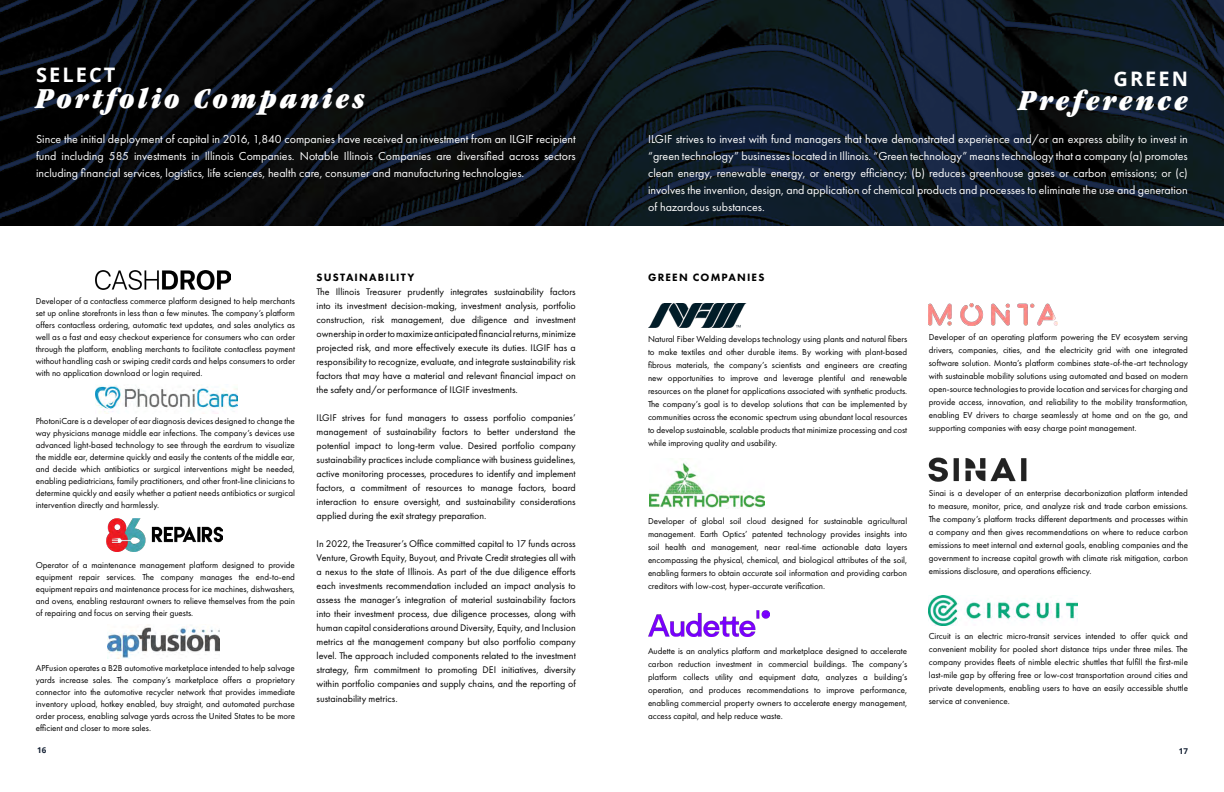
<style>
.page{position:relative;width:1224px;height:792px;background:#fff}
.page>*{position:absolute;margin:0;border:0;box-sizing:border-box;transform-origin:0 0}
.t1{font:30px "ITC Garamond Std Ult Narrow Ita";letter-spacing:.1em;color:#fff}
.t2{font:700 20px "Open Sans";letter-spacing:.1em;color:#fff}
.t3{font:12px/17px "Futura PT";color:#fff;text-align:justify}
.t4{font:800 11px "Futura PT";letter-spacing:.11em;color:#000}
.t5{font:10px/14px "Futura PT";color:#000;text-align:justify}
.t6{font:9px/13px "Futura PT";color:#000;text-align:justify}
.t7{font:700 8px "Open Sans";color:#121f32}
</style>
<div class="page">
<img style="left:95px;top:270px;width:136px;height:19px">
<img style="left:95px;top:385px;width:142px;height:27px">
<img style="left:106px;top:519px;width:117px;height:33px">
<img style="left:108px;top:626px;width:112px;height:33px">
<svg style="left:0;top:0;width:1224px;height:226px;background:#0b121a"></svg>
<img style="left:648px;top:303px;width:99px;height:25px">
<img style="left:649px;top:463px;width:116px;height:45px">
<img style="left:648px;top:610px;width:122px;height:27px">
<img style="left:929px;top:303px;width:128px;height:22px">
<img style="left:929px;top:457px;width:97px;height:25px">
<img style="left:929px;top:595px;width:148px;height:31px">
<h2 class="t2" style="left:36px;top:60px;width:81px">SELECT</h2>
<h1 class="t1" style="left:36px;top:81px;width:330px">Portfolio Companies</h1>
<h2 class="t2" style="left:1114px;top:65px;width:76px">GREEN</h2>
<h1 class="t1" style="left:1019px;top:84px;width:171px">Preference</h1>
<p class="t3" style="left:36px;top:130px;width:541px">Since the initial deployment of capital in 2016, 1,840 companies have received an investment from an ILGIF recipient fund including 585 investments in Illinois Companies. Notable Illinois Companies are diversified across sectors including financial services, logistics, life sciences, health care, consumer and manufacturing technologies.</p>
<p class="t3" style="left:648px;top:130px;width:541px">ILGIF strives to invest with fund managers that have demonstrated experience and/or an express ability to invest in “green technology” businesses located in Illinois. “Green technology” means technology that a company (a) promotes clean energy, renewable energy, or energy efficiency; (b) reduces greenhouse gases or carbon emissions; or (c) involves the invention, design, and application of chemical products and processes to eliminate the use and generation of hazardous substances.</p>
<p class="t6" style="left:36px;top:295px;width:261px;line-height:12px">Developer of a contactless commerce platform designed to help merchants set up online storefronts in less than a few minutes. The company’s platform offers contactless ordering, automatic text updates, and sales analytics as well as a fast and easy checkout experience for consumers who can order through the platform, enabling merchants to facilitate contactless payment without handling cash or swiping credit cards and helps consumers to order with no application download or login required.</p>
<p class="t6" style="left:36px;top:415px;width:261px;line-height:12px">PhotoniCare is a developer of ear diagnosis devices designed to change the way physicians manage middle ear infections. The company’s devices use advanced light-based technology to see through the eardrum to visualize the middle ear, determine quickly and easily the contents of the middle ear, and decide which antibiotics or surgical interventions might be needed, enabling pediatricians, family practitioners, and other front-line clinicians to determine quickly and easily whether a patient needs antibiotics or surgical intervention directly and harmlessly.</p>
<p class="t6" style="left:36px;top:559px;width:261px;line-height:12px">Operator of a maintenance management platform designed to provide equipment repair services. The company manages the end-to-end equipment repairs and maintenance process for ice machines, dishwashers, and ovens, enabling restaurant owners to relieve themselves from the pain of repairing and focus on serving their guests.</p>
<p class="t6" style="left:36px;top:662px;width:261px;line-height:12px">APFusion operates a B2B automotive marketplace intended to help salvage yards increase sales. The company’s marketplace offers a proprietary connector into the automotive recycler network that provides immediate inventory upload, hotkey enabled, buy straight, and automated purchase order process, enabling salvage yards across the United States to be more efficient and closer to more sales.</p>
<p class="t4" style="left:317px;top:270px;width:99px">SUSTAINABILITY</p>
<p class="t5" style="left:317px;top:285px;width:261px">The Illinois Treasurer prudently integrates sustainability factors into its investment decision-making, investment analysis, portfolio construction, risk management, due diligence and investment ownership in order to maximize anticipated financial returns, minimize projected risk, and more effectively execute its duties. ILGIF has a responsibility to recognize, evaluate, and integrate sustainability risk factors that may have a material and relevant financial impact on the safety and/or performance of ILGIF investments.</p>
<p class="t5" style="left:317px;top:411px;width:261px">ILGIF strives for fund managers to assess portfolio companies’ management of sustainability factors to better understand the potential impact to long-term value. Desired portfolio company sustainability practices include compliance with business guidelines, active monitoring processes, procedures to identify and implement factors, a commitment of resources to manage factors, board interaction to ensure oversight, and sustainability considerations applied during the exit strategy preparation.</p>
<p class="t5" style="left:317px;top:537px;width:261px">In 2022, the Treasurer’s Office committed capital to 17 funds across Venture, Growth Equity, Buyout, and Private Credit strategies all with a nexus to the state of Illinois. As part of the due diligence efforts each investments recommendation included an impact analysis to assess the manager’s integration of material sustainability factors into their investment process, due diligence processes, along with human capital considerations around Diversity, Equity, and Inclusion metrics at the management company but also portfolio company level. The approach included components related to the investment strategy, firm commitment to promoting DEI initiatives, diversity within portfolio companies and supply chains, and the reporting of</p>
<p class="t5" style="left:317px;top:692px;width:83px">sustainability metrics.</p>
<p class="t4" style="left:648px;top:270px;width:118px">GREEN COMPANIES</p>
<p class="t6" style="left:648px;top:332px;width:261px">Natural Fiber Welding develops technology using plants and natural fibers to make textiles and other durable items. By working with plant-based fibrous materials, the company’s scientists and engineers are creating new opportunities to improve and leverage plentiful and renewable resources on the planet for applications associated with synthetic products.<br>The company’s goal is to develop solutions that can be implemented by communities across the economic spectrum using abundant local resources to develop sustainable, scalable products that minimize processing and cost while improving quality and usability.</p>
<p class="t6" style="left:648px;top:514px;width:261px">Developer of global soil cloud designed for sustainable agricultural management. Earth Optics’ patented technology provides insights into soil health and management, near real-time actionable data layers encompassing the physical, chemical, and biological attributes of the soil, enabling farmers to obtain accurate soil information and providing carbon creditors with low-cost, hyper-accurate verification.</p>
<p class="t6" style="left:648px;top:644px;width:261px">Audette is an analytics platform and marketplace designed to accelerate carbon reduction investment in commercial buildings. The company’s platform collects utility and equipment data, analyzes a building’s operation, and produces recommendations to improve performance, enabling commercial property owners to accelerate energy management, access capital, and help reduce waste.</p>
<p class="t6" style="left:929px;top:331px;width:261px">Developer of an operating platform powering the EV ecosystem serving drivers, companies, cities, and the electricity grid with one integrated software solution. Monta’s platform combines state-of-the-art technology with sustainable mobility solutions using automated and based on modern open-source technologies to provide location and services for charging and provide access, innovation, and reliability to the mobility transformation, enabling EV drivers to charge seamlessly at home and on the go, and supporting companies with easy charge point management.</p>
<p class="t6" style="left:929px;top:487px;width:261px">Sinai is a developer of an enterprise decarbonization platform intended to measure, monitor, price, and analyze risk and trade carbon emissions.<br>The company’s platform tracks different departments and processes within a company and then gives recommendations on where to reduce carbon emissions to meet internal and external goals, enabling companies and the government to increase capital growth with climate risk mitigation, carbon emissions disclosure, and operations efficiency.</p>
<p class="t6" style="left:929px;top:630px;width:261px">Circuit is an electric micro-transit services intended to offer quick and convenient mobility for pooled short distance trips under three miles. The company provides fleets of nimble electric shuttles that fulfill the first-mile last-mile gap by offering free or low-cost transportation around cities and private developments, enabling users to have an easily accessible shuttle service at convenience.</p>
<p class="t7" style="left:37px;top:744px;width:11px">16</p>
<p class="t7" style="left:1179px;top:745px;width:11px">17</p>
</div>
